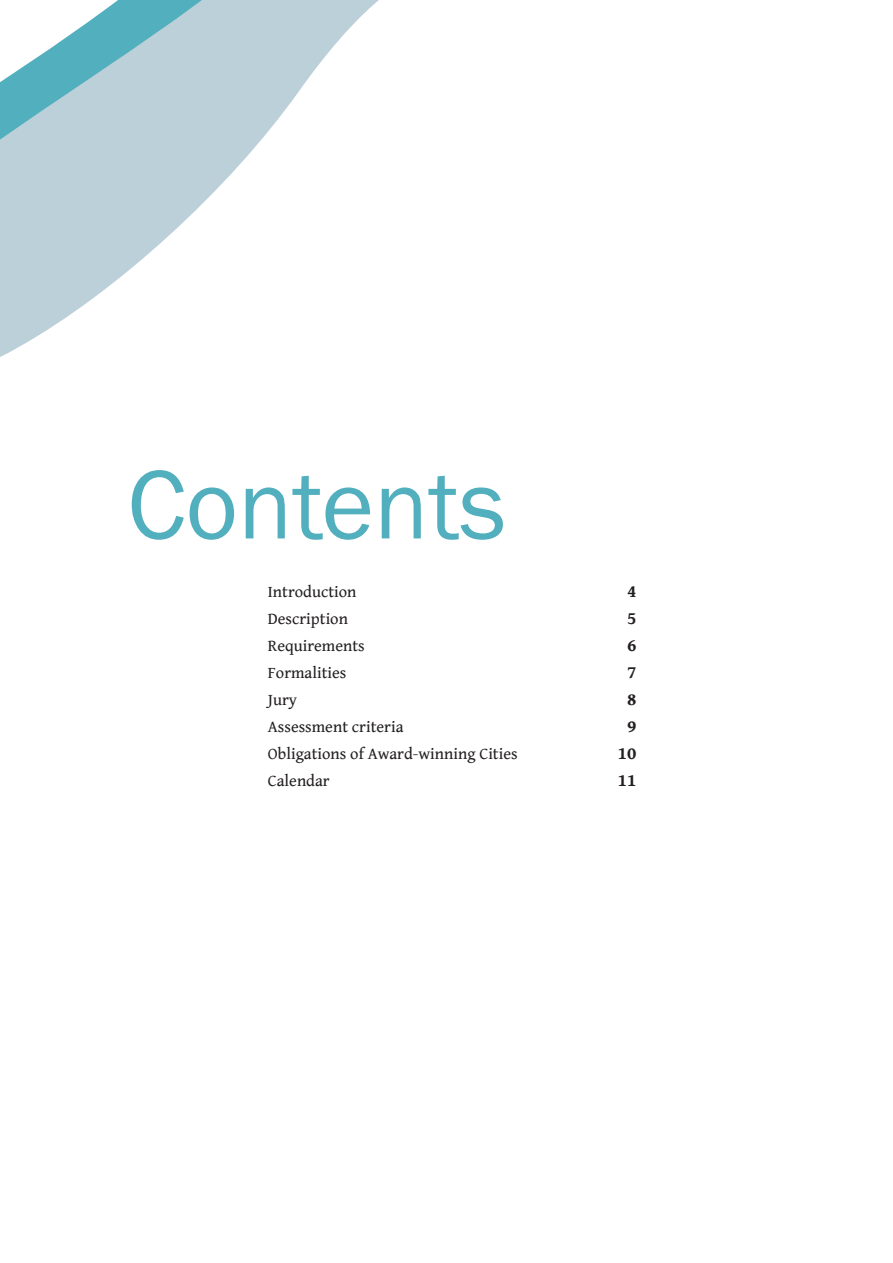
<style>
.page{position:relative;width:893px;height:1263px;background:#fff}
.page>*{position:absolute;margin:0;border:0;box-sizing:border-box;transform-origin:0 0}
._2_Títol{font:100.5px "Franklin Gothic";color:#51afbe}
._1_Text_normal_bàsic{font:700 18px "Gentium Book Basic";color:#231f20}
._1_Text_normal_bàsic-2{font:16.5px "Gentium Book Basic";color:#231f20}
</style>
<div class="page">
<svg style="left:0;top:0;width:379px;height:357px;fill:#bcd0d9"></svg>
<p class="_2_Títol" style="left:128px;top:442px;width:380px">Contents</p>
<p class="_1_Text_normal_bàsic-2" style="left:268px;top:579px;width:90px">Introduction</p>
<p class="_1_Text_normal_bàsic" style="left:627px;top:577px;width:11px">4</p>
<p class="_1_Text_normal_bàsic-2" style="left:268px;top:606px;width:82px">Description</p>
<p class="_1_Text_normal_bàsic" style="left:627px;top:604px;width:11px">5</p>
<p class="_1_Text_normal_bàsic-2" style="left:268px;top:633px;width:98px">Requirements</p>
<p class="_1_Text_normal_bàsic" style="left:627px;top:631px;width:11px">6</p>
<p class="_1_Text_normal_bàsic-2" style="left:268px;top:660px;width:80px">Formalities</p>
<p class="_1_Text_normal_bàsic" style="left:627px;top:658px;width:11px">7</p>
<p class="_1_Text_normal_bàsic-2" style="left:268px;top:687px;width:31px">Jury</p>
<p class="_1_Text_normal_bàsic" style="left:627px;top:685px;width:11px">8</p>
<p class="_1_Text_normal_bàsic-2" style="left:268px;top:714px;width:137px">Assessment criteria</p>
<p class="_1_Text_normal_bàsic" style="left:627px;top:712px;width:11px">9</p>
<p class="_1_Text_normal_bàsic-2" style="left:268px;top:741px;width:251px">Obligations of Award-winning Cities</p>
<p class="_1_Text_normal_bàsic" style="left:618px;top:739px;width:20px">10</p>
<p class="_1_Text_normal_bàsic-2" style="left:268px;top:768px;width:63px">Calendar</p>
<p class="_1_Text_normal_bàsic" style="left:618px;top:766px;width:20px">11</p>
</div>
